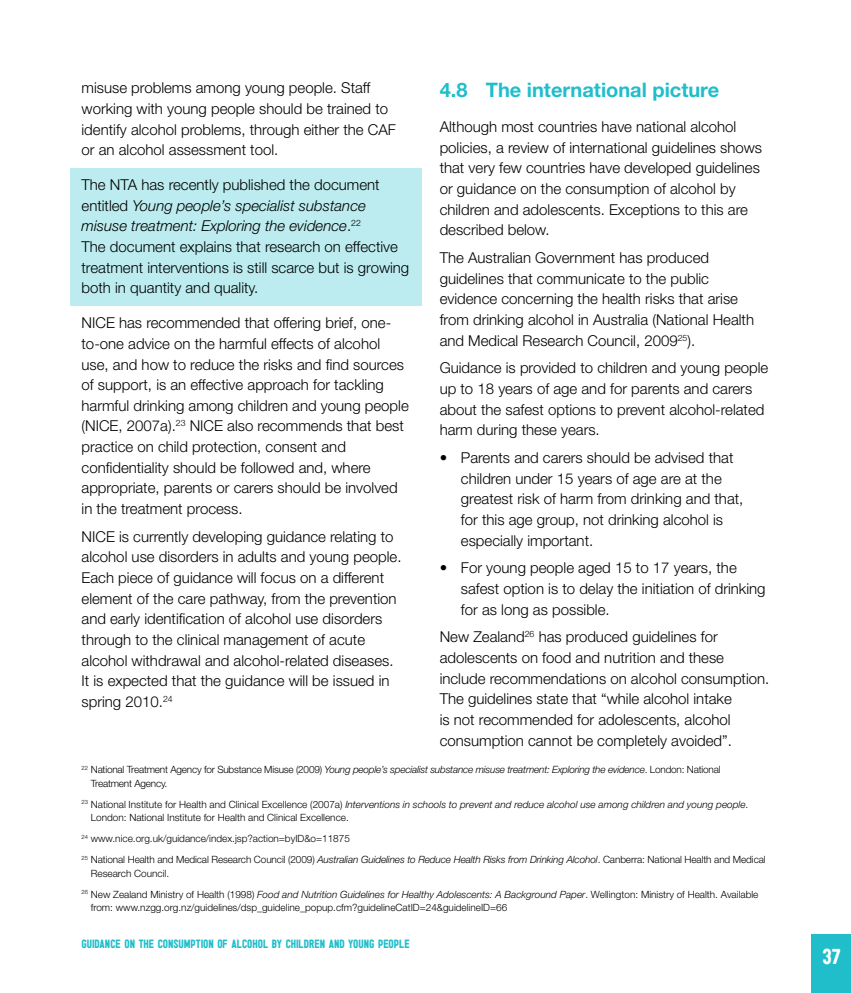
<style>
.page{position:relative;width:851px;height:993px;background:#fff}
.page>*{position:absolute;margin:0;border:0;box-sizing:border-box;transform-origin:0 0}
.t1{font:22.5px "Sugo";color:#fff}
.t2{font:700 20px "Helvetica Neue";color:#1fbeca}
.t3{font:300 15px/20.6px "Helvetica Neue";color:#000}
.t4{font:italic 300 15px/20.6px "Helvetica Neue";color:#000}
.t5{font:12.5px "Sugo";color:#1fbeca}
.t6{font:300 10px/13.8px "Helvetica Neue";color:#000}
.t7{font:300 10px/13.8px "Helvetica Neue";letter-spacing:-.02em;color:#000}
.s1{font-style:normal}
.s2{font-style:italic}
</style>
<div class="page">
<div style="left:71px;top:168px;width:351px;height:137px;background:#bcecef"></div>
<div style="left:811px;top:934px;width:39px;height:58px;background:#1fbeca"></div>
<p class="t3" style="left:81px;top:77px;width:316px">misuse problems among young people. Staff working with young people should be trained to identify alcohol problems, through either the CAF or an alcohol assessment tool.</p>
<p class="t4" style="left:81px;top:174px;width:299px"><span class="s1">The NTA has recently published the document entitled</span> Young people’s specialist substance misuse treatment: Exploring the evidence<span class="s1">.</span><sup>22</sup></p>
<p class="t3" style="left:81px;top:236px;width:329px">The document explains that research on effective treatment interventions is still scarce but is growing both in quantity and quality.</p>
<p class="t3" style="left:81px;top:312px;width:329px">NICE has recommended that offering brief, one&shy;to-one advice on the harmful effects of alcohol use, and how to reduce the risks and find sources of support, is an effective approach for tackling harmful drinking among children and young people (NICE, 2007a).<sup>23</sup> NICE also recommends that best practice on child protection, consent and confidentiality should be followed and, where appropriate, parents or carers should be involved in the treatment process.</p>
<p class="t3" style="left:81px;top:525px;width:321px">NICE is currently developing guidance relating to alcohol use disorders in adults and young people.<br>Each piece of guidance will focus on a different element of the care pathway, from the prevention and early identification of alcohol use disorders through to the clinical management of acute alcohol withdrawal and alcohol-related diseases.<br>It is expected that the guidance will be issued in spring 2010.<sup>24</sup></p>
<h2 class="t2" style="left:439px;top:78px;width:281px">4.8 The international picture</h2>
<p class="t3" style="left:439px;top:116px;width:324px">Although most countries have national alcohol policies, a review of international guidelines shows that very few countries have developed guidelines or guidance on the consumption of alcohol by children and adolescents. Exceptions to this are described below.</p>
<p class="t3" style="left:439px;top:247px;width:316px">The Australian Government has produced guidelines that communicate to the public evidence concerning the health risks that arise from drinking alcohol in Australia (National Health and Medical Research Council, 2009<sup>25</sup>).</p>
<p class="t3" style="left:439px;top:357px;width:330px">Guidance is provided to children and young people up to 18 years of age and for parents and carers about the safest options to prevent alcohol-related harm during these years.</p>
<p class="t3" style="left:439px;top:447px;width:295px">• Parents and carers should be advised that</p>
<p class="t3" style="left:461px;top:467px;width:262px">children under 15 years of age are at the</p>
<p class="t3" style="left:461px;top:488px;width:284px">greatest risk of harm from drinking and that,</p>
<p class="t3" style="left:461px;top:508px;width:264px">for this age group, not drinking alcohol is</p>
<p class="t3" style="left:461px;top:529px;width:134px">especially important.</p>
<p class="t3" style="left:439px;top:557px;width:298px">• For young people aged 15 to 17 years, the</p>
<p class="t3" style="left:461px;top:577px;width:306px">safest option is to delay the initiation of drinking</p>
<p class="t3" style="left:461px;top:598px;width:150px">for as long as possible.</p>
<p class="t3" style="left:439px;top:626px;width:331px">New Zealand<sup>26</sup> has produced guidelines for adolescents on food and nutrition and these include recommendations on alcohol consumption.<br>The guidelines state that “while alcohol intake<br>is not recommended for adolescents, alcohol consumption cannot be completely avoided”.</p>
<p class="t7" style="left:91px;top:762px;width:631px;text-indent:-9px"><sup>22</sup> National Treatment Agency for Substance Misuse (2009) <span class="s2">Young people’s specialist substance misuse treatment: Exploring the evidence</span>. London: National<br>Treatment Agency.</p>
<p class="t6" style="left:91px;top:796px;width:659px;text-indent:-9px"><sup>23</sup> National Institute for Health and Clinical Excellence (2007a) <span class="s2">Interventions in schools to prevent and reduce alcohol use among children and young people</span>.<br>London: National Institute for Health and Clinical Excellence.</p>
<p class="t6" style="left:81px;top:831px;width:270px"><sup>24</sup> www.nice.org.uk/guidance/index.jsp?action=byID&amp;o=11875</p>
<p class="t6" style="left:91px;top:852px;width:676px;text-indent:-9px"><sup>25</sup> National Health and Medical Research Council (2009) <span class="s2">Australian Guidelines to Reduce Health Risks from Drinking Alcohol</span>. Canberra: National Health and Medical<br>Research Council.</p>
<p class="t6" style="left:91px;top:886px;width:669px;text-indent:-9px"><sup>26</sup> New Zealand Ministry of Health (1998) <span class="s2">Food and Nutrition Guidelines for Healthy Adolescents: A Background Paper</span>. Wellington: Ministry of Health. Available from: www.nzgg.org.nz/guidelines/dsp_guideline_popup.cfm?guidelineCatID=24&amp;guidelineID=66</p>
<p class="t5" style="left:81px;top:935px;width:330px">GUIDANCE ON THE CONSUMPTION OF ALCOHOL BY CHILDREN AND YOUNG PEOPLE</p>
<h1 class="t1" style="left:822px;top:942px;width:20px">37</h1>
</div>
